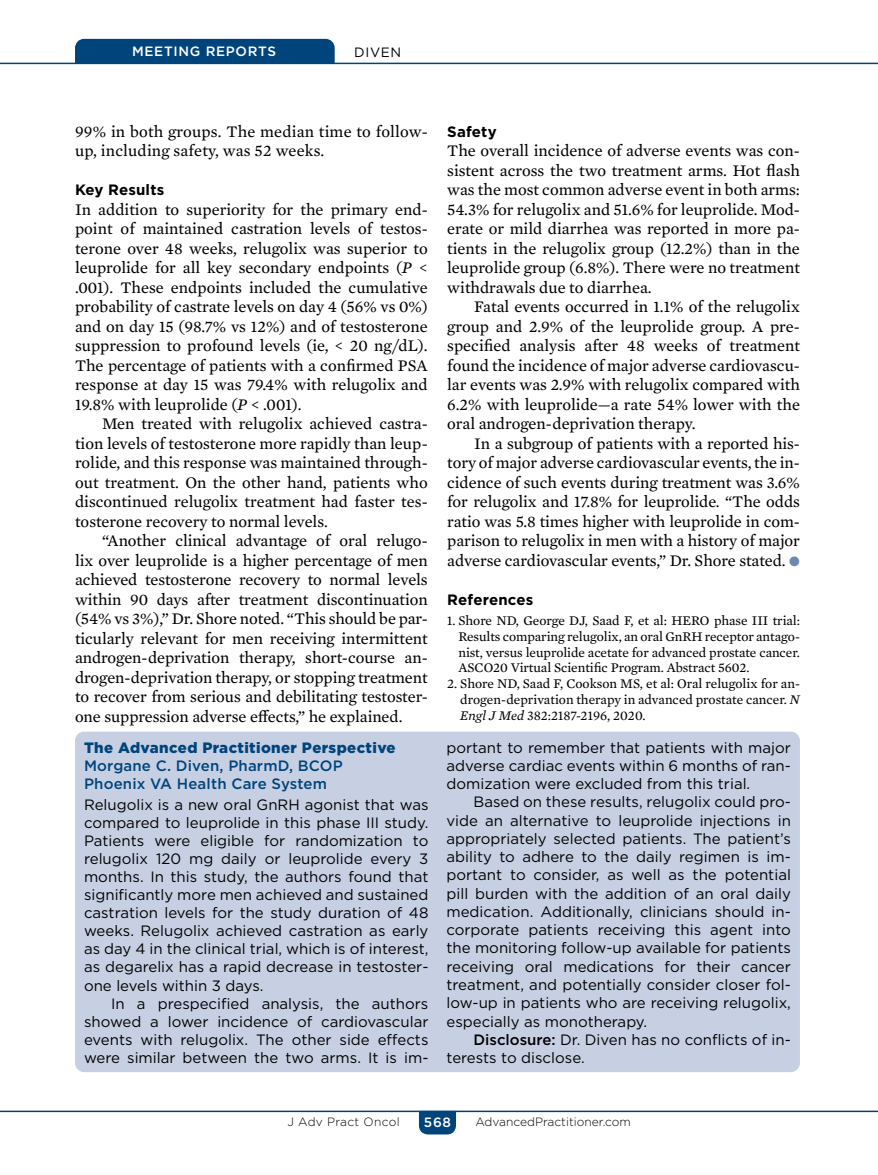
<style>
.page{position:relative;width:878px;height:1175px;background:#fff}
.page>*{position:absolute;margin:0;border:0;box-sizing:border-box;transform-origin:0 0}
.t1{font:16.5px/19.5px "Mercury Text G2";color:#000;text-align:justify}
.t2{font:15px/18.3px "Gotham";color:#000;text-align:justify}
.t3{font:500 15px/18px "Gotham";letter-spacing:.01em;color:#00447c}
.t4{font:900 15px "Gotham";letter-spacing:.025em;color:#00447c}
.t5{font:700 15px "Gotham";letter-spacing:.01em;color:#000}
.t6{font:13.5px/15.8px "Mercury Text G2";letter-spacing:-.005em;color:#000;text-align:justify}
.t7{font:500 13.5px "Gotham";letter-spacing:.05em;color:#fff}
.t8{font:13.5px "Gotham";letter-spacing:.05em;color:#000}
.t9{font:300 12px "Gotham";color:#000}
.t10{font:300 12px "Gotham";letter-spacing:.025em;color:#000}
.s1{font-style:italic}
.s2{color:#6b88b3}
.s3{font-weight:500}
</style>
<div class="page">
<hr style="left:0;top:1110px;width:878px;height:2px;background:#00447c">
<svg style="left:419px;top:1110px;width:37px;height:24px"></svg>
<hr style="left:0;top:63px;width:878px;height:1px;background:#00447c">
<div style="left:75px;top:39px;width:259px;height:24px;background:#00447c"></div>
<div style="left:75px;top:731px;width:725px;height:341px;background:#c7d0e3;border-radius:9px"></div>
<p class="t7" style="left:132px;top:43px;width:145px">MEETING REPORTS</p>
<p class="t8" style="left:354px;top:43px;width:49px">DIVEN</p>
<p class="t1" style="left:75px;top:120px;width:354px">99% in both groups. The median time to follow&shy;up, including safety, was 52 weeks.</p>
<p class="t5" style="left:75px;top:180px;width:91px">Key Results</p>
<p class="t1" style="left:75px;top:198px;width:354px">In addition to superiority for the primary end&shy;point of maintained castration levels of testos&shy;terone over 48 weeks, relugolix was superior to leuprolide for all key secondary endpoints (<span class="s1">P</span> &lt; .001). These endpoints included the cumulative probability of castrate levels on day 4 (56% vs 0%) and on day 15 (98.7% vs 12%) and of testosterone suppression to profound levels (ie, &lt; 20 ng/dL).<br>The percentage of patients with a confirmed PSA response at day 15 was 79.4% with relugolix and 19.8% with leuprolide (<span class="s1">P</span> &lt; .001).</p>
<p class="t1" style="left:75px;top:413px;width:354px;text-indent:27px">Men treated with relugolix achieved castra&shy;tion levels of testosterone more rapidly than leup&shy;rolide, and this response was maintained through&shy;out treatment. On the other hand, patients who discontinued relugolix treatment had faster tes&shy;tosterone recovery to normal levels.</p>
<p class="t1" style="left:75px;top:530px;width:354px;text-indent:27px">“Another clinical advantage of oral relugo&shy;lix over leuprolide is a higher percentage of men achieved testosterone recovery to normal levels within 90 days after treatment discontinuation (54% vs 3%),” Dr. Shore noted. “This should be par&shy;ticularly relevant for men receiving intermittent androgen-deprivation therapy, short-course an&shy;drogen-deprivation therapy, or stopping treatment to recover from serious and debilitating testoster&shy;one suppression adverse effects,” he explained.</p>
<p class="t4" style="left:84px;top:737px;width:313px">The Advanced Practitioner Perspective</p>
<p class="t3" style="left:84px;top:756px;width:260px">Morgane C. Diven, PharmD, BCOP<br>Phoenix VA Health Care System</p>
<p class="t2" style="left:84px;top:795px;width:346px">Relugolix is a new oral GnRH agonist that was compared to leuprolide in this phase III study.<br>Patients were eligible for randomization to relugolix 120 mg daily or leuprolide every 3 months. In this study, the authors found that significantly more men achieved and sustained castration levels for the study duration of 48 weeks. Relugolix achieved castration as early as day 4 in the clinical trial, which is of interest, as degarelix has a rapid decrease in testoster&shy;one levels within 3 days.</p>
<p class="t2" style="left:84px;top:994px;width:346px;text-indent:27px">In a prespecified analysis, the authors showed a lower incidence of cardiovascular events with relugolix. The other side effects were similar between the two arms. It is im-</p>
<p class="t5" style="left:447px;top:121px;width:51px">Safety</p>
<p class="t1" style="left:447px;top:140px;width:354px">The overall incidence of adverse events was con&shy;sistent across the two treatment arms. Hot flash was the most common adverse event in both arms:<br>54.3% for relugolix and 51.6% for leuprolide. Mod&shy;erate or mild diarrhea was reported in more pa&shy;tients in the relugolix group (12.2%) than in the leuprolide group (6.8%). There were no treatment withdrawals due to diarrhea.</p>
<p class="t1" style="left:447px;top:296px;width:354px;text-indent:27px">Fatal events occurred in 1.1% of the relugolix group and 2.9% of the leuprolide group. A pre&shy;specified analysis after 48 weeks of treatment found the incidence of major adverse cardiovascu&shy;lar events was 2.9% with relugolix compared with 6.2% with leuprolide—a rate 54% lower with the oral androgen-deprivation therapy.</p>
<p class="t1" style="left:447px;top:432px;width:354px;text-indent:27px">In a subgroup of patients with a reported his&shy;tory of major adverse cardiovascular events, the in&shy;cidence of such events during treatment was 3.6% for relugolix and 17.8% for leuprolide. “The odds ratio was 5.8 times higher with leuprolide in com&shy;parison to relugolix in men with a history of major adverse cardiovascular events,” Dr. Shore stated. <span class="s2">●</span></p>
<p class="t5" style="left:447px;top:589px;width:88px">References</p>
<p class="t6" style="left:458px;top:612px;width:343px;text-indent:-11px">1. Shore ND, George DJ, Saad F, et al: HERO phase III trial:<br>Results comparing relugolix, an oral GnRH receptor antago&shy;nist, versus leuprolide acetate for advanced prostate cancer.<br>ASCO20 Virtual Scientific Program. Abstract 5602.</p>
<p class="t6" style="left:460px;top:675px;width:341px;text-indent:-13px">2. Shore ND, Saad F, Cookson MS, et al: Oral relugolix for an&shy;drogen-deprivation therapy in advanced prostate cancer. <span class="s1">N Engl J Med</span> 382:2187-2196, 2020.</p>
<p class="t2" style="left:446px;top:738px;width:346px">portant to remember that patients with major adverse cardiac events within 6 months of ran&shy;domization were excluded from this trial.</p>
<p class="t2" style="left:446px;top:792px;width:346px;text-indent:27px">Based on these results, relugolix could pro&shy;vide an alternative to leuprolide injections in appropriately selected patients. The patient’s ability to adhere to the daily regimen is im&shy;portant to consider, as well as the potential pill burden with the addition of an oral daily medication. Additionally, clinicians should in&shy;corporate patients receiving this agent into the monitoring follow-up available for patients receiving oral medications for their cancer treatment, and potentially consider closer fol&shy;low-up in patients who are receiving relugolix, especially as monotherapy.</p>
<p class="t2" style="left:446px;top:1030px;width:346px;text-indent:27px"><span class="s3">Disclosure:</span> Dr. Diven has no conflicts of in&shy;terests to disclose.</p>
<p class="t10" style="left:287px;top:1114px;width:114px">J Adv Pract Oncol</p>
<p class="t7" style="left:424px;top:1113px;width:29px">568</p>
<p class="t9" style="left:475px;top:1114px;width:157px">AdvancedPractitioner.com</p>
</div>
